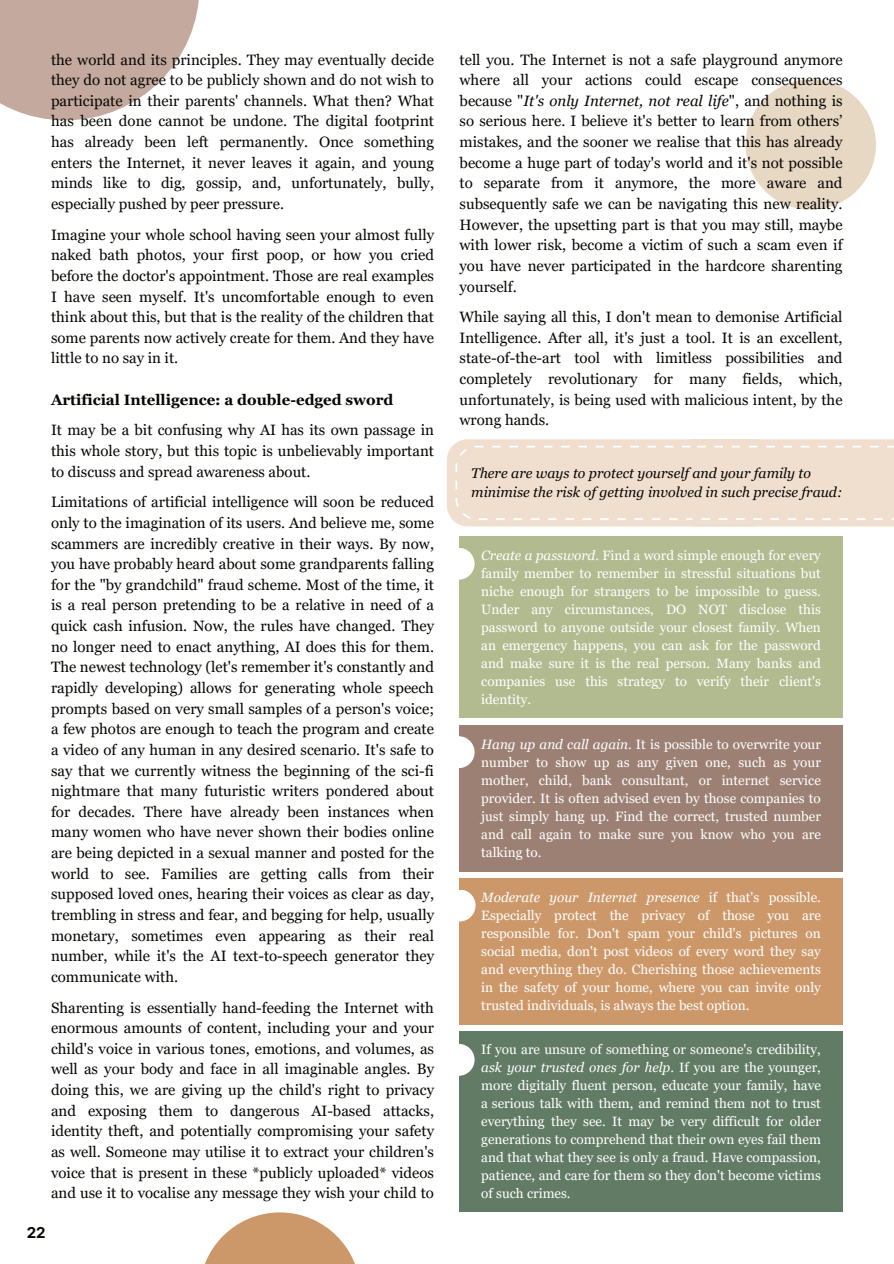
<style>
.page{position:relative;width:894px;height:1264px;background:#fff}
.page>*{position:absolute;margin:0;border:0;box-sizing:border-box;transform-origin:0 0}
.t1{font:15px/20.7px "Georgia Pro";color:#080704;text-align:justify}
.t2{font:700 15px "Georgia Pro";color:#080704}
.t3{font:700 15px "Inter";color:#080704}
.t4{font:italic 14.1px/18.8px "Georgia Pro";color:#080704}
.t5{font:13.5px/18px "Georgia Pro";color:#fff;text-align:justify}
.s1{font-style:italic}
.s2{color:#677d64}
</style>
<div class="page">
<svg style="left:0;top:0;width:199px;height:120px;fill:#c4a99e"></svg>
<div style="left:745px;top:79px;width:130px;height:131px;background:#e7d8c4;border-radius:50%"></div>
<svg style="left:205px;top:1212px;width:150px;height:51px;fill:#cd9869"></svg>
<div style="left:459px;top:536px;width:383px;height:182px;background:#b2bb8f"></div>
<div style="left:442px;top:547px;width:32px;height:32px;background:#fff;border-radius:50%"></div>
<div style="left:459px;top:725px;width:383px;height:146px;background:#9c8073"></div>
<div style="left:442px;top:736px;width:32px;height:32px;background:#fff;border-radius:50%"></div>
<div style="left:459px;top:878px;width:383px;height:147px;background:#cd9869"></div>
<div style="left:443px;top:889px;width:32px;height:32px;background:#fff;border-radius:50%"></div>
<div style="left:459px;top:1031px;width:383px;height:181px;background:#617b65"></div>
<div style="left:442px;top:1043px;width:32px;height:32px;background:#fff;border-radius:50%"></div>
<div style="left:455px;top:439px;width:438px;height:87px;background:#f0dfcf"></div>
<p class="t1" style="left:51px;top:50px;width:384px">the world and its principles. They may eventually decide they do not agree to be publicly shown and do not wish to participate in their parents' channels. What then? What has been done cannot be undone. The digital footprint has already been left permanently. Once something enters the Internet, it never leaves it again, and young minds like to dig, gossip, and, unfortunately, bully, especially pushed by peer pressure.</p>
<p class="t1" style="left:51px;top:225px;width:384px">Imagine your whole school having seen your almost fully naked bath photos, your first poop, or how you cried before the doctor's appointment. Those are real examples I have seen myself. It's uncomfortable enough to even think about this, but that is the reality of the children that some parents now actively create for them. And they have little to no say in it.</p>
<p class="t2" style="left:51px;top:391px;width:344px">Artificial Intelligence: a double-edged sword</p>
<p class="t1" style="left:51px;top:420px;width:384px">It may be a bit confusing why AI has its own passage in this whole story, but this topic is unbelievably important to discuss and spread awareness about.</p>
<p class="t1" style="left:51px;top:492px;width:384px">Limitations of artificial intelligence will soon be reduced only to the imagination of its users. And believe me, some scammers are incredibly creative in their ways. By now, you have probably heard about some grandparents falling for the "by grandchild" fraud scheme. Most of the time, it is a real person pretending to be a relative in need of a quick cash infusion. Now, the rules have changed. They no longer need to enact anything, AI does this for them.<br>The newest technology (let's remember it's constantly and rapidly developing) allows for generating whole speech prompts based on very small samples of a person's voice; a few photos are enough to teach the program and create a video of any human in any desired scenario. It's safe to say that we currently witness the beginning of the sci-fi nightmare that many futuristic writers pondered about for decades. There have already been instances when many women who have never shown their bodies online are being depicted in a sexual manner and posted for the world to see. Families are getting calls from their supposed loved ones, hearing their voices as clear as day, trembling in stress and fear, and begging for help, usually monetary, sometimes even appearing as their real number, while it's the AI text-to-speech generator they communicate with.</p>
<p class="t1" style="left:51px;top:997px;width:384px">Sharenting is essentially hand-feeding the Internet with enormous amounts of content, including your and your child's voice in various tones, emotions, and volumes, as well as your body and face in all imaginable angles. By doing this, we are giving up the child's right to privacy and exposing them to dangerous AI-based attacks, identity theft, and potentially compromising your safety as well. Someone may utilise it to extract your children's voice that is present in these *publicly uploaded* videos and use it to vocalise any message they wish your child to</p>
<p class="t3" style="left:27px;top:1221px;width:20px">22</p>
<p class="t1" style="left:459px;top:50px;width:384px">tell you. The Internet is not a safe playground anymore where all your actions could escape consequences because "<span class="s1">It's only Internet, not real life</span>", and nothing is so serious here. I believe it's better to learn from others’ mistakes, and the sooner we realise that this has already become a huge part of today's world and it's not possible to separate from it anymore, the more aware and subsequently safe we can be navigating this new reality.<br>However, the upsetting part is that you may still, maybe with lower risk, become a victim of such a scam even if you have never participated in the hardcore sharenting yourself.</p>
<p class="t1" style="left:459px;top:307px;width:384px">While saying all this, I don't mean to demonise Artificial Intelligence. After all, it's just a tool. It is an excellent, state-of-the-art tool with limitless possibilities and completely revolutionary for many fields, which, unfortunately, is being used with malicious intent, by the wrong hands.</p>
<p class="t4" style="left:471px;top:464px;width:372px">There are ways to protect yourself and your family to minimise the risk of getting involved in such precise fraud:</p>
<p class="t5" style="left:481px;top:546px;width:341px"><span class="s1">Create a password</span>. Find a word simple enough for every family member to remember in stressful situations but niche enough for strangers to be impossible to guess.<br>Under any circumstances, DO NOT disclose this password to anyone outside your closest family. When an emergency happens, you can ask for the password and make sure it is the real person. Many banks and companies use this strategy to verify their client's identity.</p>
<p class="t5" style="left:481px;top:735px;width:341px"><span class="s1">Hang up and call again</span>. It is possible to overwrite your number to show up as any given one, such as your mother, child, bank consultant, or internet service provider. It is often advised even by those companies to just simply hang up. Find the correct, trusted number and call again to make sure you know who you are talking to.</p>
<p class="t5" style="left:481px;top:889px;width:341px"><span class="s1">Moderate your Internet presence</span> if that's possible.<br>Especially protect the privacy of those you are responsible for. Don't spam your child's pictures on social media, don't post videos of every word they say and everything they do. Cherishing those achievements in the safety of your home, where you can invite only trusted individuals, is always the best option.</p>
<p class="t5" style="left:481px;top:1041px;width:341px">If you are unsure of something or someone's credibility, <span class="s1">ask your trusted ones for help</span>. If you are the younger, more digitally fluent person, educate your family, have a<span class="s2">l</span>serious talk with them, and remind them not to trust everything they see. It may be very difficult for older generations to comprehend that their own eyes fail them and that what they see is only a fraud. Have compassion, patience, and care for them so they don't become victims of such crimes.</p>
</div>
